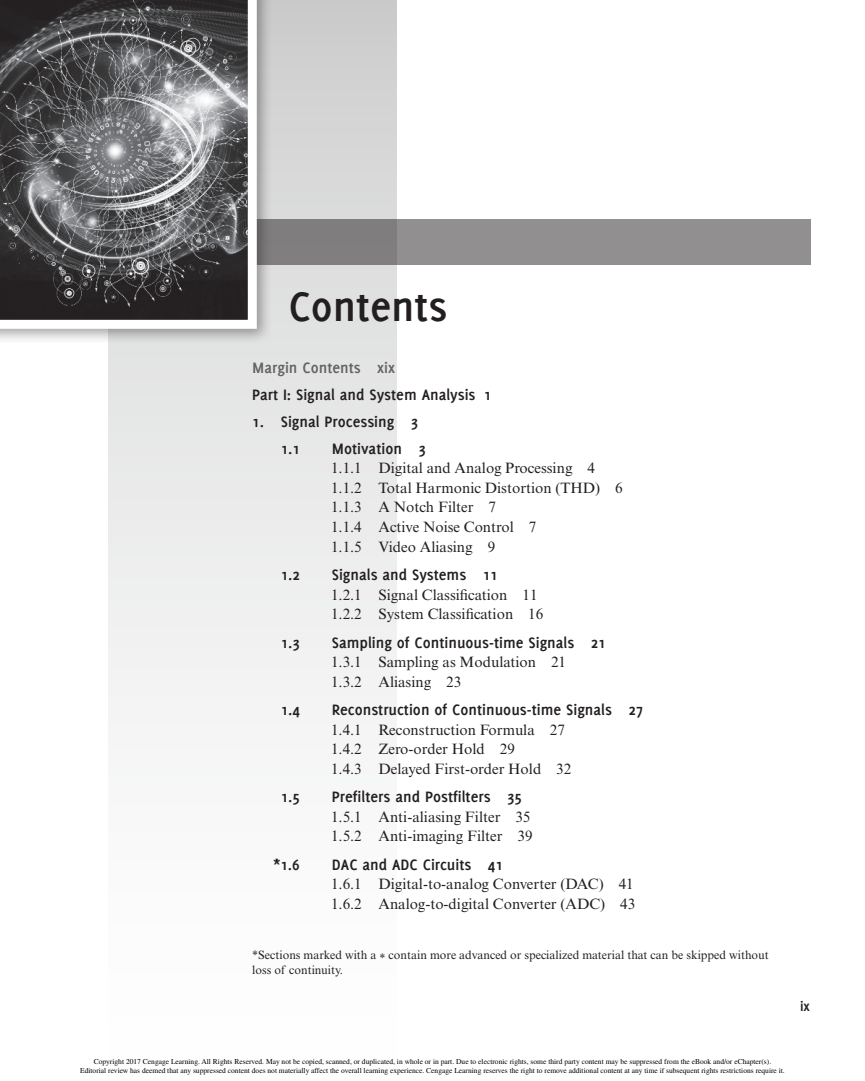
<style>
.page{position:relative;width:865px;height:1081px;background:#fff}
.page>*{position:absolute;margin:0;border:0;box-sizing:border-box;transform-origin:0 0}
.t1{font:700 45px "Delicious";color:#231f20}
.t2{font:700 16.5px/27px "Delicious";color:#231f20}
.t3{font:15px/19.5px "Times New Roman MT Std";color:#231f20}
.t4{font:700 15px "Delicious";color:#231f20}
.t5{font:12px/15px "Times New Roman MT Std";color:#231f20}
.t6{font:7.5px/9px "Times";color:#000;text-align:center}
.s1{color:#636366}
</style>
<div class="page">
<div style="left:108px;top:0;width:288px;height:1080px;background:linear-gradient(to bottom,#d0d0d1,#fff)"></div>
<div style="left:196px;top:219px;width:614px;height:45px;background:linear-gradient(to bottom,#8d8b8b,#8d8b8b)"></div>
<div style="left:0;top:0;width:273px;height:345px;background:#231f20;opacity:.4"></div>
<svg style="left:0;top:0;width:257px;height:329px"></svg>
<p class="t1" style="left:288px;top:281px;width:160px">Contents</p>
<p class="t2" style="left:252px;top:353px;width:240px"><span class="s1">Margin Contents xix<br></span>Part I: Signal and System Analysis 1</p>
<p class="t2" style="left:281px;top:407px;width:139px;text-indent:-28px">1. Signal Processing 3<br>1.1</p>
<p class="t2" style="left:332px;top:434px;width:95px">Motivation 3</p>
<p class="t3" style="left:331px;top:458px;width:293px">1.1.1 Digital and Analog Processing 4<br>1.1.2 Total Harmonic Distortion (THD) 6<br>1.1.3 A Notch Filter 7<br>1.1.4 Active Noise Control 7<br>1.1.5 Video Aliasing 9</p>
<p class="t2" style="left:281px;top:560px;width:21px">1.2</p>
<p class="t2" style="left:332px;top:560px;width:167px">Signals and Systems 11</p>
<p class="t3" style="left:331px;top:584px;width:213px">1.2.1 Signal Classification 11<br>1.2.2 System Classification 16</p>
<p class="t2" style="left:281px;top:628px;width:21px">1.3</p>
<p class="t2" style="left:332px;top:628px;width:275px">Sampling of Continuous-time Signals 21</p>
<p class="t3" style="left:331px;top:652px;width:236px">1.3.1 Sampling as Modulation 21<br>1.3.2 Aliasing 23</p>
<p class="t2" style="left:281px;top:695px;width:21px">1.4</p>
<p class="t2" style="left:332px;top:695px;width:313px">Reconstruction of Continuous-time Signals 27</p>
<p class="t3" style="left:331px;top:719px;width:241px">1.4.1 Reconstruction Formula 27<br>1.4.2 Zero-order Hold 29<br>1.4.3 Delayed First-order Hold 32</p>
<p class="t2" style="left:281px;top:782px;width:21px">1.5</p>
<p class="t2" style="left:332px;top:782px;width:191px">Prefilters and Postfilters 35</p>
<p class="t3" style="left:331px;top:806px;width:203px">1.5.1 Anti-aliasing Filter 35<br>1.5.2 Anti-imaging Filter 39</p>
<p class="t2" style="left:273px;top:850px;width:28px">*1.6</p>
<p class="t2" style="left:332px;top:850px;width:172px">DAC and ADC Circuits 41</p>
<p class="t3" style="left:331px;top:874px;width:305px">1.6.1 Digital-to-analog Converter (DAC) 41<br>1.6.2 Analog-to-digital Converter (ADC) 43</p>
<p class="t5" style="left:252px;top:947px;width:518px">*Sections marked with a * contain more advanced or specialized material that can be skipped without loss of continuity.</p>
<p class="t4" style="left:799px;top:997px;width:11px">ix</p>
<p class="t6" style="left:80px;top:1056px;width:705px">Copyright 2017 Cengage Learning. All Rights Reserved. May not be copied, scanned, or duplicated, in whole or in part. Due to electronic rights, some third party content may be suppressed from the eBook and/or eChapter(s).<br>Editorial review has deemed that any suppressed content does not materially affect the overall learning experience. Cengage Learning reserves the right to remove additional content at any time if subsequent rights restrictions require it.</p>
</div>
